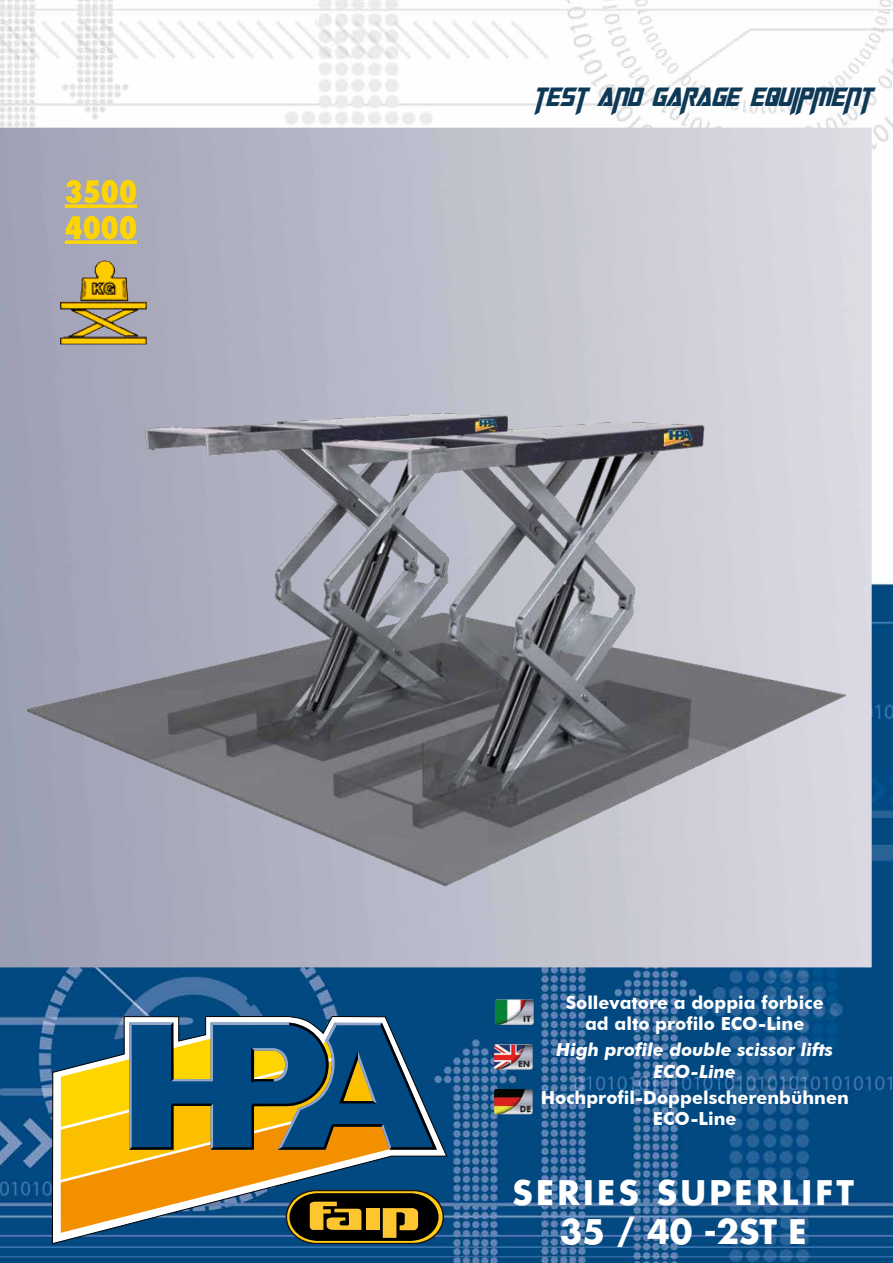
<style>
.page{position:relative;width:893px;height:1263px;background:#fff}
.page>*{position:absolute;margin:0;border:0;box-sizing:border-box;transform-origin:0 0}
.NomeMacchina_HLV_Bla{font:700 33px "Futura LT";letter-spacing:.1em;color:#fff}
.t1{font:800 condensed 30px "Futura";color:#ffd500}
.t2{font:italic 27px "Cybertron Moviecaps";color:#0d3856}
.Cop_HLV_14_14{font:700 18px/21.6px "Futura BT";color:#fff;text-align:center}
.Cop_HLV_14_14-2{font:italic 700 18px/21.6px "Futura BT";color:#fff;text-align:center}
</style>
<div class="page">
<img style="left:0;top:0;width:893px;height:1263px">
<img style="left:0;top:128px;width:872px;height:839px">
<svg style="left:52px;top:1016px;width:395px;height:228px"></svg>
<svg style="left:61px;top:1180px;width:366px;height:53px;background:#8a7f5c"></svg>
<svg style="left:61px;top:1022px;width:376px;height:158px;background:#69785a"></svg>
<svg style="left:286px;top:1190px;width:158px;height:54px;background:#574a19"></svg>
<img style="left:23px;top:376px;width:825px;height:542px">
<img style="left:60px;top:260px;width:87px;height:84px">
<svg style="left:65px;top:204px;width:72px;height:4px"></svg>
<svg style="left:65px;top:240px;width:72px;height:4px"></svg>
<img style="left:495px;top:999px;width:39px;height:26px">
<img style="left:494px;top:1044px;width:39px;height:25px">
<img style="left:494px;top:1089px;width:39px;height:25px">
<p class="t1" style="left:65px;top:171px;width:74px">3500</p>
<p class="t1" style="left:65px;top:207px;width:74px">4000</p>
<h3 class="t2" style="left:533px;top:79px;width:340px">TEST AND GARAGE EQUIPMENT</h3>
<p class="Cop_HLV_14_14" style="left:566px;top:991px;width:260px">Sollevatore a doppia forbice ad alto profilo ECO-Line</p>
<p class="Cop_HLV_14_14-2" style="left:556px;top:1039px;width:278px">High profile double scissor lifts<br>ECO-Line</p>
<p class="Cop_HLV_14_14" style="left:541px;top:1086px;width:310px">Hochprofil-Doppelscherenbühnen<br>ECO-Line</p>
<p class="NomeMacchina_HLV_Bla" style="left:512px;top:1170px;width:343px">SERIES SUPERLIFT</p>
<p class="NomeMacchina_HLV_Bla" style="left:560px;top:1210px;width:248px">35 / 40 -2ST E</p>
</div>
